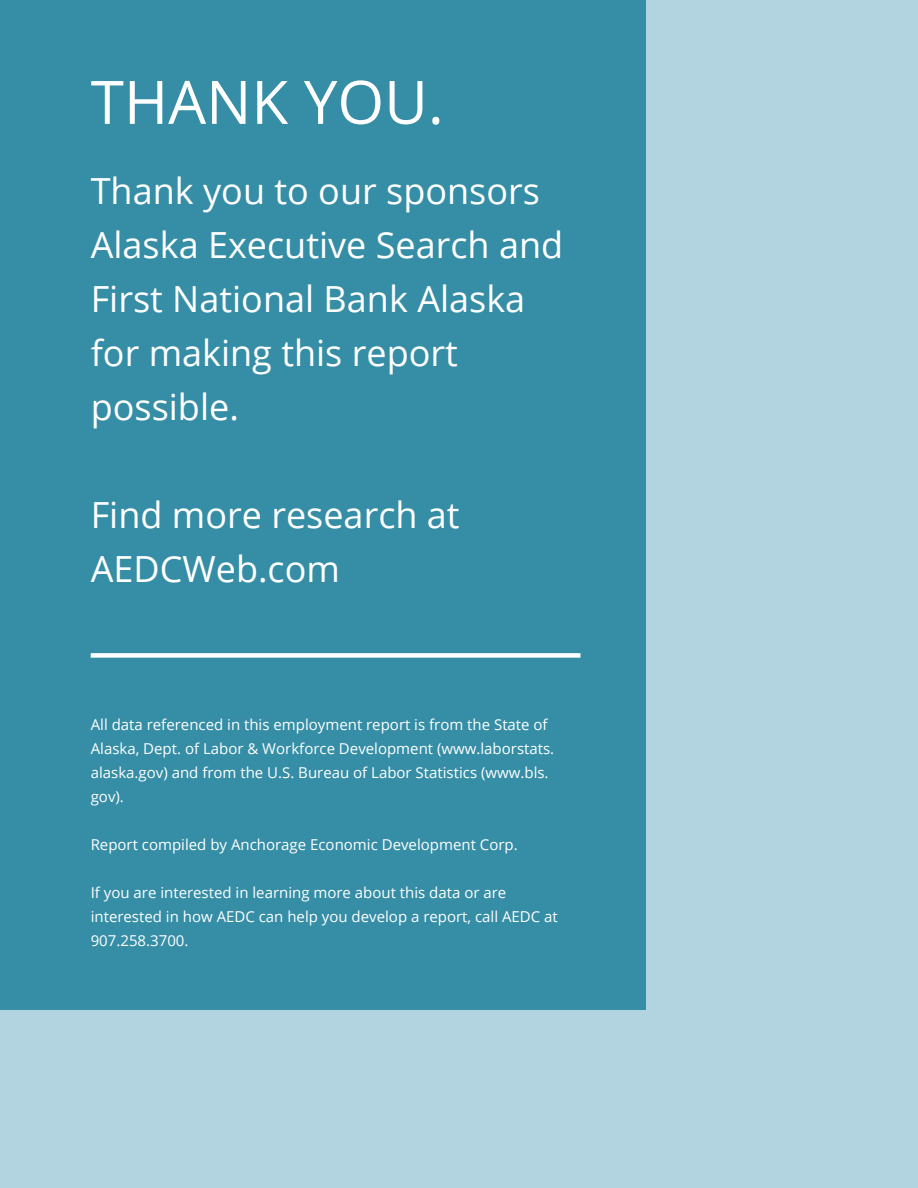
<style>
.page{position:relative;width:918px;height:1188px;background:#b1d4e0}
.page>*{position:absolute;margin:0;border:0;box-sizing:border-box;transform-origin:0 0}
.t1{font:60px "Open Sans";color:#fff}
.t2{font:36px/54px "Open Sans";color:#fff}
.t3{font:15px/24px "Open Sans";color:#fff}
</style>
<div class="page">
<div style="left:0;top:0;width:646px;height:1010px;background:#358ea6"></div>
<div style="left:91px;top:653px;width:489px;height:5px;background:#fff"></div>
<p class="t1" style="left:91px;top:61px;width:355px">THANK YOU.</p>
<p class="t2" style="left:91px;top:163px;width:451px">Thank you to our sponsors</p>
<p class="t2" style="left:91px;top:217px;width:474px">Alaska Executive Search and</p>
<p class="t2" style="left:91px;top:271px;width:436px">First National Bank Alaska for making this report possible.</p>
<p class="t2" style="left:91px;top:487px;width:370px">Find more research at<br>AEDCWeb.com</p>
<p class="t3" style="left:91px;top:712px;width:465px">All data referenced in this employment report is from the State of Alaska, Dept. of Labor &amp; Workforce Development (www.laborstats. alaska.gov) and from the U.S. Bureau of Labor Statistics (www.bls. gov).</p>
<p class="t3" style="left:91px;top:832px;width:428px">Report compiled by Anchorage Economic Development Corp.</p>
<p class="t3" style="left:91px;top:880px;width:469px">If you are interested in learning more about this data or are interested in how AEDC can help you develop a report, call AEDC at<br>907.258.3700.</p>
</div>
